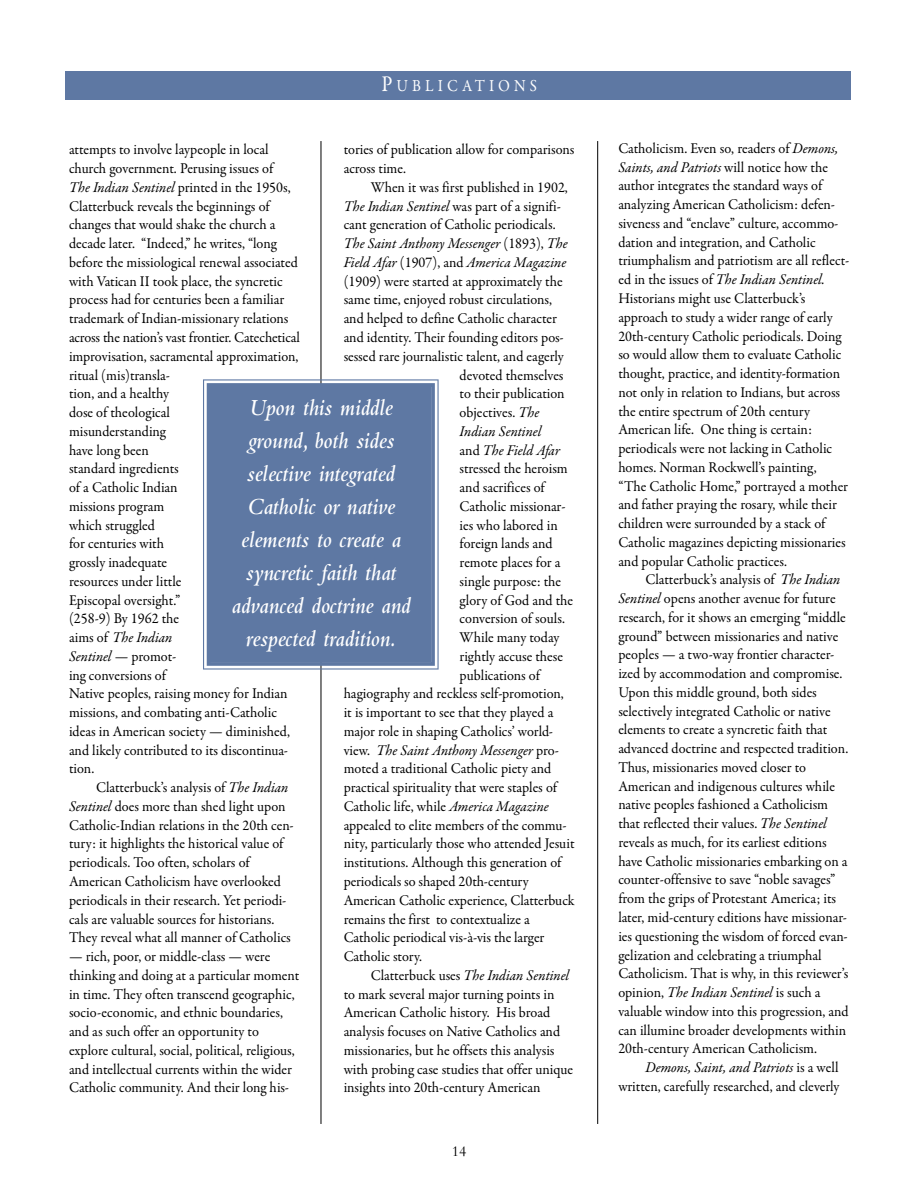
<style>
.page{position:relative;width:917px;height:1187px;background:#fff}
.page>*{position:absolute;margin:0;border:0;box-sizing:border-box;transform-origin:0 0}
.t1{font:italic 600 24px/33px "Bembo";color:#fff;text-align:center;scale:.9 1}
.t2{font:16.8px "Garamond Premr Pro";letter-spacing:.27em;color:#fff;scale:.9 1}
.t3{font:15px/18.8px "Garamond Premr Pro";letter-spacing:-.005em;color:#000;scale:.95 1}
.t4{font:italic 15px "Garamond Premr Pro";letter-spacing:-.005em;color:#000;scale:.95 1}
.t5{font:15px "Bembo";color:#000}
.s1{font-size:22.5px}
.s2{font-style:italic}
.s3{font-style:normal}
</style>
<div class="page">
<div style="left:66px;top:70px;width:785px;height:29px;background:#5e78a3"></div>
<svg style="left:320px;top:141px;width:2px;height:983px"></svg>
<svg style="left:597px;top:141px;width:1px;height:983px"></svg>
<div style="left:203px;top:379px;width:235px;height:290px;background:#5e78a3"></div>
<p class="t2" style="left:381px;top:79px;width:174px"><span class="s1">P</span>UBLICATIONS</p>
<p class="t3" style="left:69px;top:142px;width:244px">attempts to involve laypeople in local church government. Perusing issues of<br><span class="s2">The Indian Sentinel</span> printed in the 1950s,<br>Clatterbuck reveals the beginnings of changes that would shake the church a decade later. “Indeed,” he writes, “long before the missiological renewal associated with Vatican II took place, the syncretic process had for centuries been a familiar trademark of Indian-missionary relations across the nation’s vast frontier. Catechetical improvisation, sacramental approximation, ritual (mis)transla-<br>tion, and a healthy<br>dose of theological<br>misunderstanding<br>have long been<br>standard ingredients<br>of a Catholic Indian<br>missions program<br>which struggled<br>for centuries with<br>grossly inadequate<br>resources under little<br>Episcopal oversight.”<br>(258-9) By 1962 the<br>aims of <span class="s2">The Indian<br>Sentinel</span> — promot-<br>ing conversions of<br>Native peoples, raising money for Indian missions, and combating anti-Catholic ideas in American society — diminished, and likely contributed to its discontinua&shy;tion.</p>
<p class="t3" style="left:69px;top:779px;width:238px;text-indent:27px">Clatterbuck’s analysis of <span class="s2">The Indian Sentinel</span> does more than shed light upon Catholic-Indian relations in the 20th cen&shy;tury: it highlights the historical value of periodicals. Too often, scholars of American Catholicism have overlooked periodicals in their research. Yet periodi&shy;cals are valuable sources for historians.<br>They reveal what all manner of Catholics</p>
<p class="t3" style="left:69px;top:948px;width:244px">— rich, poor, or middle-class — were thinking and doing at a particular moment in time. They often transcend geographic, socio-economic, and ethnic boundaries, and as such offer an opportunity to explore cultural, social, political, religious, and intellectual currents within the wider Catholic community. And their long his-</p>
<p class="t3" style="left:344px;top:142px;width:244px">tories of publication allow for comparisons across time.</p>
<p class="t3" style="left:371px;top:179px;width:209px">When it was first published in 1902,</p>
<p class="t3" style="left:344px;top:198px;width:230px"><span class="s2">The Indian Sentinel</span> was part of a signifi-</p>
<p class="t3" style="left:344px;top:217px;width:225px">cant generation of Catholic periodicals.</p>
<p class="t4" style="left:344px;top:237px;width:237px">The Saint Anthony Messenger <span class="s3">(1893),</span> The</p>
<p class="t4" style="left:344px;top:256px;width:236px">Field Afar <span class="s3">(1907), and</span> America Magazine</p>
<p class="t3" style="left:344px;top:273px;width:232px">(1909) were started at approximately the</p>
<p class="t3" style="left:344px;top:292px;width:221px">same time, enjoyed robust circulations,</p>
<p class="t3" style="left:344px;top:310px;width:226px">and helped to define Catholic character</p>
<p class="t3" style="left:344px;top:329px;width:233px">and identity. Their founding editors pos-</p>
<p class="t3" style="left:344px;top:348px;width:233px">sessed rare journalistic talent, and eagerly</p>
<p class="t3" style="left:459px;top:367px;width:111px">devoted themselves</p>
<p class="t3" style="left:459px;top:385px;width:112px">to their publication</p>
<p class="t3" style="left:459px;top:404px;width:85px">objectives. <span class="s2">The</span></p>
<p class="t4" style="left:459px;top:425px;width:88px">Indian Sentinel</p>
<p class="t4" style="left:459px;top:443px;width:107px"><span class="s3">and</span> The Field Afar</p>
<p class="t3" style="left:459px;top:460px;width:115px">stressed the heroism</p>
<p class="t3" style="left:459px;top:479px;width:91px">and sacrifices of</p>
<p class="t3" style="left:459px;top:498px;width:113px">Catholic missionar-</p>
<p class="t3" style="left:459px;top:517px;width:105px">ies who labored in</p>
<p class="t3" style="left:459px;top:535px;width:99px">foreign lands and</p>
<p class="t3" style="left:459px;top:554px;width:108px">remote places for a</p>
<p class="t3" style="left:459px;top:573px;width:108px">single purpose: the</p>
<p class="t3" style="left:459px;top:592px;width:121px">glory of God and the</p>
<p class="t3" style="left:459px;top:610px;width:112px">conversion of souls.</p>
<p class="t3" style="left:459px;top:629px;width:107px">While many today</p>
<p class="t3" style="left:459px;top:648px;width:110px">rightly accuse these</p>
<p class="t3" style="left:459px;top:667px;width:86px">publications of</p>
<p class="t3" style="left:344px;top:685px;width:233px">hagiography and reckless self-promotion,</p>
<p class="t3" style="left:344px;top:704px;width:222px">it is important to see that they played a</p>
<p class="t3" style="left:344px;top:723px;width:222px">major role in shaping Catholics’ world-</p>
<p class="t4" style="left:344px;top:743px;width:228px"><span class="s3">view.</span> The Saint Anthony Messenger <span class="s3">pro-</span></p>
<p class="t3" style="left:344px;top:760px;width:220px">moted a traditional Catholic piety and</p>
<p class="t3" style="left:344px;top:779px;width:226px">practical spirituality that were staples of</p>
<p class="t3" style="left:344px;top:798px;width:217px">Catholic life, while <span class="s2">America Magazine</span></p>
<p class="t3" style="left:344px;top:817px;width:236px">appealed to elite members of the commu-</p>
<p class="t3" style="left:344px;top:835px;width:244px">nity, particularly those who attended Jesuit</p>
<p class="t3" style="left:344px;top:854px;width:231px">institutions. Although this generation of</p>
<p class="t3" style="left:344px;top:873px;width:196px">periodicals so shaped 20th-century</p>
<p class="t3" style="left:344px;top:892px;width:245px">American Catholic experience, Clatterbuck</p>
<p class="t3" style="left:344px;top:910px;width:197px">remains the first to contextualize a</p>
<p class="t3" style="left:344px;top:929px;width:213px">Catholic periodical vis-à-vis the larger</p>
<p class="t3" style="left:344px;top:948px;width:84px">Catholic story.</p>
<p class="t4" style="left:371px;top:968px;width:210px"><span class="s3">Clatterbuck uses</span> The Indian Sentinel</p>
<p class="t3" style="left:344px;top:985px;width:223px">to mark several major turning points in</p>
<p class="t3" style="left:344px;top:1004px;width:219px">American Catholic history. His broad</p>
<p class="t3" style="left:344px;top:1023px;width:229px">analysis focuses on Native Catholics and</p>
<p class="t3" style="left:344px;top:1042px;width:223px">missionaries, but he offsets this analysis</p>
<p class="t3" style="left:344px;top:1060px;width:243px">with probing case studies that offer unique</p>
<p class="t3" style="left:344px;top:1079px;width:209px">insights into 20th-century American</p>
<h1 class="t1" style="left:231px;top:393px;width:201px">Upon this middle ground, both sides selective integrated<br>Catholic or native elements to create a syncretic faith that advanced doctrine and respected tradition.</h1>
<p class="t5" style="left:452px;top:1145px;width:16px">14</p>
<p class="t3" style="left:618px;top:140px;width:244px">Catholicism. Even so, readers of <span class="s2">Demons, Saints, and Patriots</span> will notice how the author integrates the standard ways of analyzing American Catholicism: defen&shy;siveness and “enclave” culture, accommo&shy;dation and integration, and Catholic triumphalism and patriotism are all reflect&shy;ed in the issues of <span class="s2">The Indian Sentinel.<br></span>Historians might use Clatterbuck’s approach to study a wider range of early 20th-century Catholic periodicals. Doing so would allow them to evaluate Catholic thought, practice, and identity-formation not only in relation to Indians, but across the entire spectrum of 20th century American life. One thing is certain: periodicals were not lacking in Catholic homes. Norman Rockwell’s painting,<br>“The Catholic Home,” portrayed a mother and father praying the rosary, while their children were surrounded by a stack of Catholic magazines depicting missionaries and popular Catholic practices.</p>
<p class="t3" style="left:618px;top:571px;width:244px;text-indent:27px">Clatterbuck’s analysis of <span class="s2">The Indian Sentinel</span> opens another avenue for future research, for it shows an emerging “middle ground” between missionaries and native peoples — a two-way frontier character&shy;ized by accommodation and compromise.<br>Upon this middle ground, both sides selectively integrated Catholic or native elements to create a syncretic faith that advanced doctrine and respected tradition.<br>Thus, missionaries moved closer to American and indigenous cultures while native peoples fashioned a Catholicism that reflected their values. <span class="s2">The Sentinel </span>reveals as much, for its earliest editions have Catholic missionaries embarking on a counter-offensive to save “noble savages” from the grips of Protestant America; its later, mid-century editions have missionar&shy;ies questioning the wisdom of forced evan&shy;gelization and celebrating a triumphal Catholicism. That is why, in this reviewer’s opinion, <span class="s2">The Indian Sentinel</span> is such a valuable window into this progression, and can illumine broader developments within 20th-century American Catholicism.</p>
<p class="t3" style="left:618px;top:1059px;width:234px;text-align:right"><span class="s2">Demons, Saint, and Patriots</span> is a well written, carefully researched, and cleverly</p>
</div>
